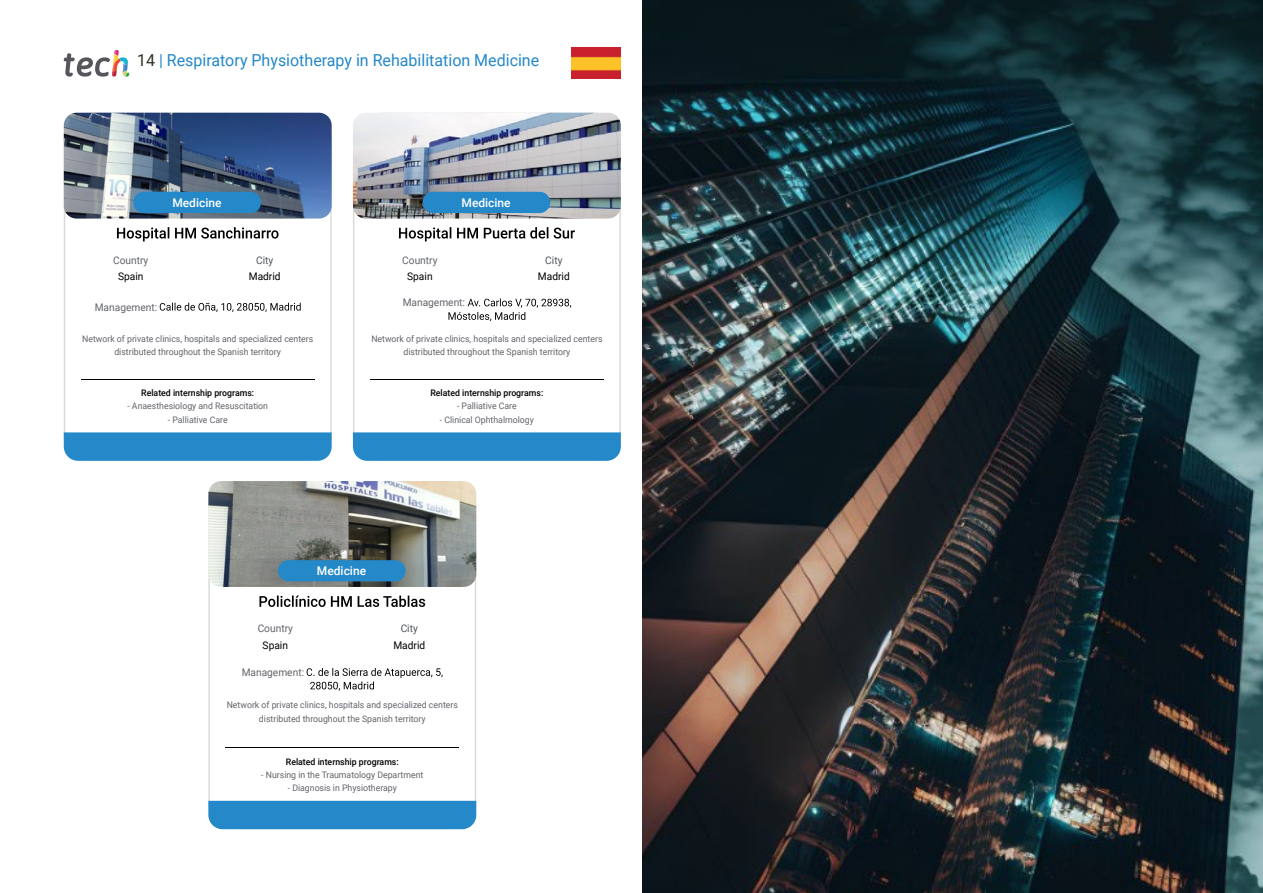
<style>
.page{position:relative;width:1263px;height:893px;background:#fff}
.page>*{position:absolute;margin:0;border:0;box-sizing:border-box;transform-origin:0 0}
.t1{font:16.5px "Roboto";color:#2488c9}
.t2{font:500 12px "Roboto";color:#fff}
.t3{font:10.5px "Roboto";color:#61646a}
.t4{font:10.5px "Roboto";color:#000}
.t5{font:10.5px "Roboto";color:#52555b}
.t6{font:9px/13.5px "Roboto";color:#61646a;text-align:center}
.t7{font:500 9px "Roboto";color:#000}
.s1{color:#312e20}
</style>
<div class="page">
<svg style="left:64px;top:50px;width:65px;height:27px"></svg>
<img style="left:571px;top:48px;width:50px;height:30px">
<img style="left:642px;top:0;width:621px;height:893px">
<svg style="left:208px;top:492px;width:269px;height:338px"></svg>
<img style="left:208px;top:481px;width:268px;height:106px">
<div style="left:278px;top:560px;width:128px;height:21px;background:#2488c9;border-radius:11px"></div>
<div style="left:208px;top:801px;width:268px;height:28px;background:#2488c9"></div>
<hr style="left:225px;top:747px;width:234px;height:1px;background:#000">
<svg style="left:259px;top:596px;width:166px;height:11px"></svg>
<svg style="left:307px;top:668px;width:136px;height:23px"></svg>
<svg style="left:352px;top:112px;width:269px;height:326px"></svg>
<img style="left:353px;top:113px;width:268px;height:106px">
<div style="left:423px;top:192px;width:127px;height:21px;background:#2488c9;border-radius:11px"></div>
<svg style="left:353px;top:432px;width:268px;height:29px;background:#2a8bca"></svg>
<hr style="left:370px;top:379px;width:234px;height:1px;background:#000">
<svg style="left:399px;top:227px;width:176px;height:14px"></svg>
<svg style="left:448px;top:298px;width:123px;height:23px"></svg>
<svg style="left:63px;top:112px;width:269px;height:337px"></svg>
<img style="left:64px;top:113px;width:268px;height:106px">
<div style="left:133px;top:192px;width:128px;height:21px;background:#2488c9;border-radius:11px"></div>
<svg style="left:64px;top:432px;width:268px;height:29px;background:#2a8bca"></svg>
<hr style="left:81px;top:379px;width:234px;height:1px;background:#000">
<svg style="left:117px;top:227px;width:161px;height:14px"></svg>
<svg style="left:160px;top:303px;width:141px;height:9px"></svg>
<h1 class="t1" style="left:137px;top:49px;width:404px"><span class="s1">14</span> | Respiratory Physiotherapy in Rehabilitation Medicine</h1>
<h2 class="t2" style="left:172px;top:194px;width:51px">Medicine</h2>
<h2 class="t2" style="left:461px;top:194px;width:51px">Medicine</h2>
<p class="t3" style="left:113px;top:253px;width:37px">Country</p>
<p class="t4" style="left:118px;top:269px;width:27px">Spain</p>
<p class="t5" style="left:256px;top:253px;width:19px">City</p>
<p class="t4" style="left:249px;top:269px;width:33px">Madrid</p>
<p class="t3" style="left:402px;top:253px;width:37px">Country</p>
<p class="t4" style="left:407px;top:269px;width:27px">Spain</p>
<p class="t5" style="left:545px;top:253px;width:19px">City</p>
<p class="t4" style="left:538px;top:269px;width:33px">Madrid</p>
<p class="t3" style="left:95px;top:299px;width:64px">Management:</p>
<p class="t6" style="left:82px;top:332px;width:233px">Network of private clinics, hospitals and specialized centers distributed throughout the Spanish territory</p>
<p class="t7" style="left:141px;top:387px;width:114px">Related internship programs:</p>
<p class="t6" style="left:127px;top:399px;width:142px">- Anaesthesiology and Resuscitation</p>
<p class="t6" style="left:168px;top:412px;width:61px">- Palliative Care</p>
<p class="t3" style="left:403px;top:295px;width:64px">Management:</p>
<p class="t6" style="left:371px;top:332px;width:233px">Network of private clinics, hospitals and specialized centers distributed throughout the Spanish territory</p>
<p class="t7" style="left:430px;top:387px;width:114px">Related internship programs:</p>
<p class="t6" style="left:457px;top:399px;width:61px">- Palliative Care</p>
<p class="t6" style="left:440px;top:412px;width:96px">- Clinical Ophthalmology</p>
<p class="t3" style="left:258px;top:621px;width:37px">Country</p>
<p class="t4" style="left:263px;top:638px;width:27px">Spain</p>
<h2 class="t2" style="left:317px;top:563px;width:51px">Medicine</h2>
<p class="t5" style="left:401px;top:621px;width:19px">City</p>
<p class="t4" style="left:393px;top:638px;width:33px">Madrid</p>
<p class="t3" style="left:242px;top:665px;width:64px">Management:</p>
<p class="t6" style="left:227px;top:698px;width:233px">Network of private clinics, hospitals and specialized centers distributed throughout the Spanish territory</p>
<p class="t7" style="left:286px;top:755px;width:114px">Related internship programs:</p>
<p class="t6" style="left:261px;top:768px;width:164px">- Nursing in the Traumatology Department</p>
<p class="t6" style="left:288px;top:781px;width:111px">- Diagnosis in Physiotherapy</p>
</div>
